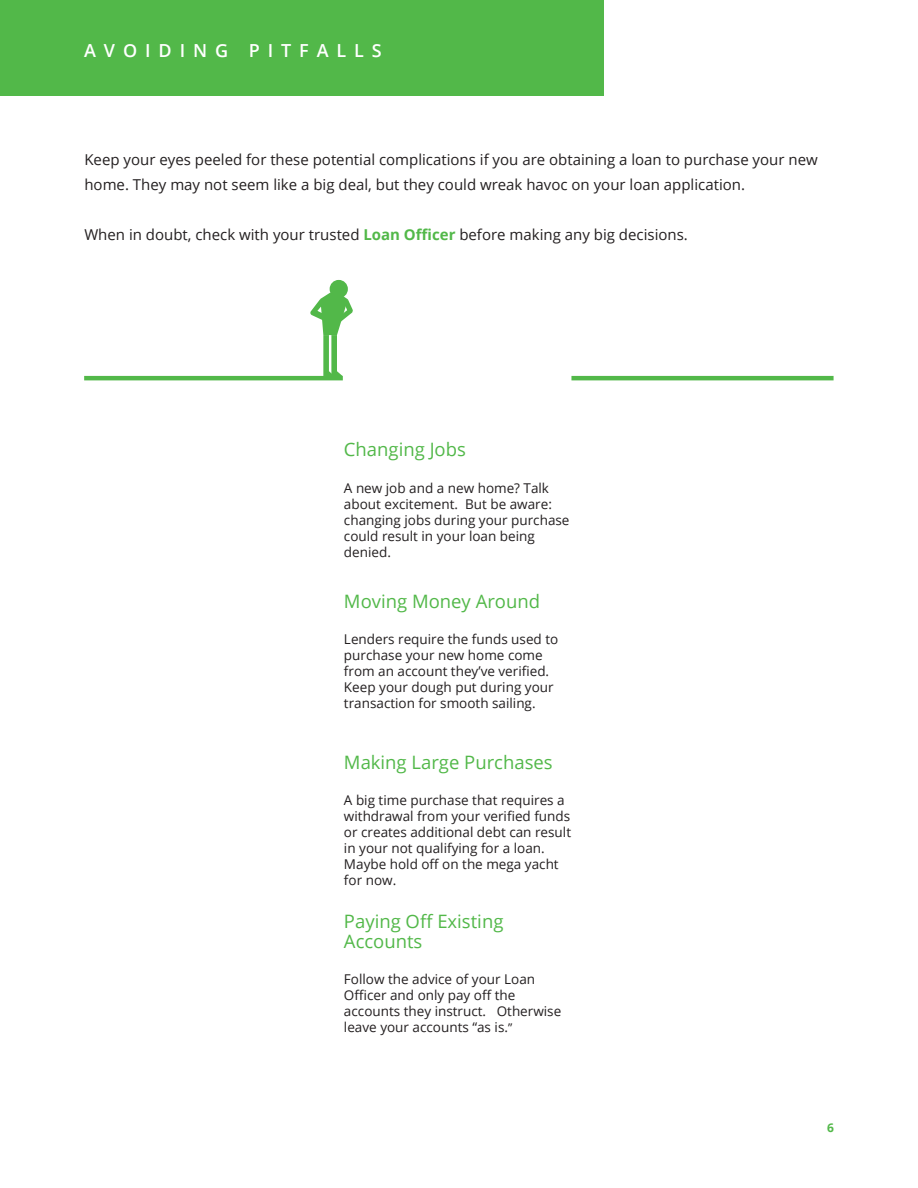
<style>
.page{position:relative;width:918px;height:1188px;background:#fff}
.page>*{position:absolute;margin:0;border:0;box-sizing:border-box;transform-origin:0 0}
.t1{font:18.45px/20.2px "Open Sans";color:#52b849}
.t2{font:600 18px "Open Sans";letter-spacing:.44em;color:#fff}
.t3{font:15px/25px "Open Sans";color:#231f20}
.t4{font:13.5px/16px "Open Sans";color:#231f20}
.t5{font:700 12px "Open Sans";color:#52b849}
.s1{font-weight:700;color:#52b849}
.s2{font-size:12px}
</style>
<div class="page">
<div style="left:0;top:0;width:604px;height:96px;background:#52b849"></div>
<hr style="left:84px;top:376px;width:259px;height:4px;background:#52b849">
<hr style="left:571px;top:376px;width:263px;height:4px;background:#52b849">
<div style="left:332px;top:282px;width:13px;height:14px;background:#52b849;border-radius:50%"></div>
<div style="left:330px;top:280px;width:18px;height:18px;border:5px solid #52b849;border-radius:50%"></div>
<svg style="left:310px;top:292px;width:43px;height:84px"></svg>
<h2 class="t2" style="left:84px;top:38px;width:299px">AVOIDING PITFALLS</h2>
<p class="t3" style="left:84px;top:147px;width:735px">Keep your eyes peeled for these potential complications if you are obtaining a loan to purchase your new home. They may not seem like a big deal, but they could wreak havoc on your loan application.</p>
<p class="t3" style="left:84px;top:222px;width:605px">When in doubt, check with your trusted <span class="s1">Loan Officer</span> before making any big decisions.</p>
<h1 class="t1" style="left:344px;top:439px;width:123px">Changing Jobs</h1>
<p class="t4" style="left:344px;top:479px;width:227px">A new job and a new home? Talk about excitement. But be aware: changing jobs during your purchase could result in your loan being denied.</p>
<h1 class="t1" style="left:344px;top:591px;width:198px">Moving Money Around</h1>
<p class="t4" style="left:344px;top:631px;width:216px">Lenders require the funds used to purchase your new home come from an account they’ve verified.<br>Keep your dough put during your transaction for smooth sailing.</p>
<h1 class="t1" style="left:344px;top:752px;width:210px">Making Large Purchases</h1>
<p class="t4" style="left:344px;top:792px;width:229px">A big time purchase that requires a withdrawal from your verified funds or creates additional debt can result in your not qualifying for a loan.<br>Maybe hold off on the mega yacht for now.</p>
<h1 class="t1" style="left:344px;top:910px;width:161px">Paying Off Existing<br>Accounts</h1>
<p class="t4" style="left:344px;top:971px;width:219px">Follow the advice of your Loan<br>Officer and only pay off the accounts they instruct. Otherwise leave your accounts “as is.<span class="s2">”</span></p>
<p class="t5" style="left:827px;top:1119px;width:8px">6</p>
</div>
